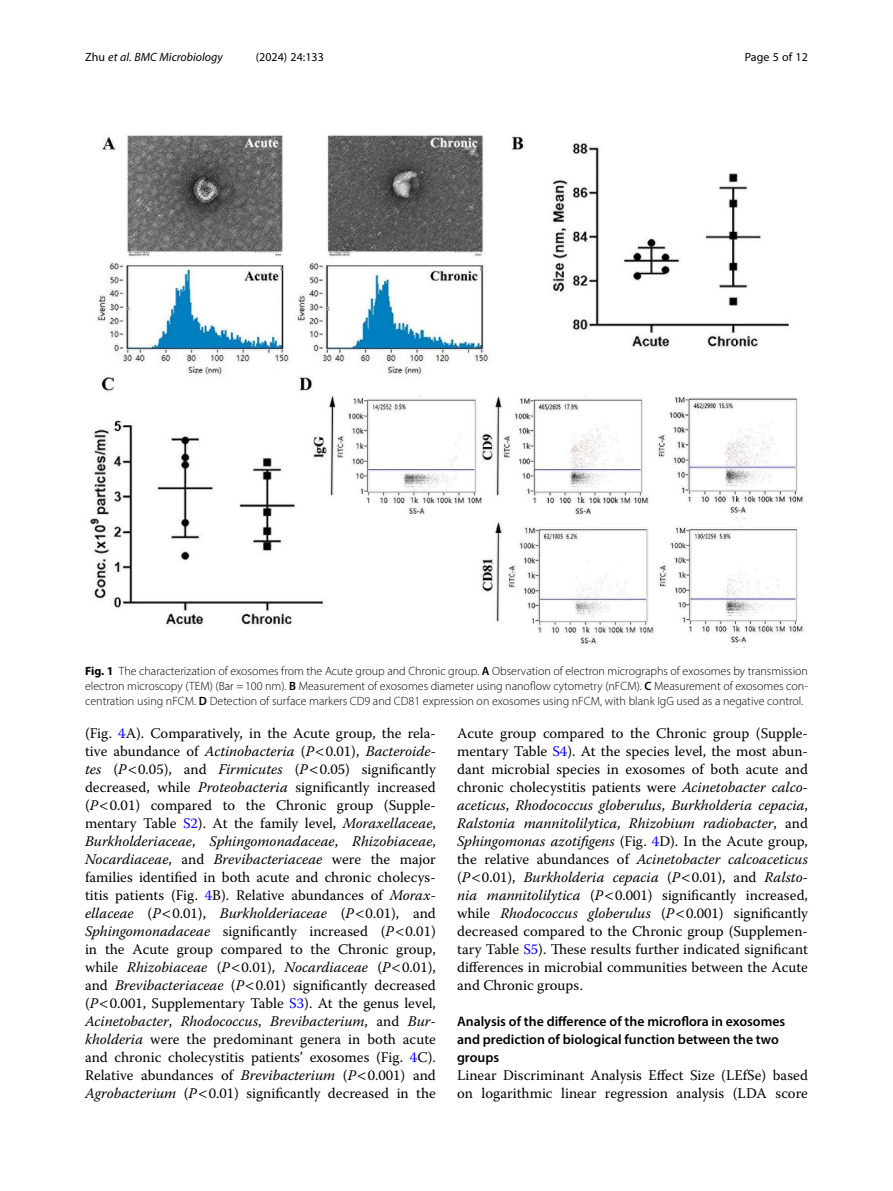
<style>
.page{position:relative;width:893px;height:1191px;background:#fff}
.page>*{position:absolute;margin:0;border:0;box-sizing:border-box;transform-origin:0 0}
.Body_Text{font:14.7px/18px "Warnock Pro";color:#000;text-align:justify}
.Head_2{font:600 13.8px/18px "Myriad Pro";color:#000}
.Figure_Caption{font:300 12px/15px "Myriad Pro";color:#000;text-align:justify}
.t1{font:italic 12px "Myriad Pro";color:#000}
.t2{font:12px "Myriad Pro";color:#000}
.s1{font-style:normal}
.s2{font-weight:700}
.s3{font-weight:600}
.s4{color:#00f}
.s5{font-style:italic}
</style>
<div class="page">
<img style="left:89px;top:134px;width:715px;height:514px">
<p class="t1" style="left:85px;top:50px;width:139px"><span class="s1">Zhu</span> et al. BMC Microbiology</p>
<p class="t2" style="left:256px;top:50px;width:70px">(2024) 24:133</p>
<p class="t2" style="left:745px;top:50px;width:65px">Page 5 of 12</p>
<p class="Figure_Caption" style="left:85px;top:663px;width:724px"><span class="s2">Fig. 1</span> The characterization of exosomes from the Acute group and Chronic group. <span class="s3">A</span> Observation of electron micrographs of exosomes by transmission electron microscopy (TEM) (Bar =100 nm). <span class="s3">B</span> Measurement of exosomes diameter using nanoflow cytometry (nFCM). <span class="s3">C</span> Measurement of exosomes con&shy;centration using nFCM. <span class="s3">D</span> Detection of surface markers CD9 and CD81 expression on exosomes using nFCM, with blank IgG used as a negative control.</p>
<p class="Body_Text" style="left:85px;top:724px;width:352px">(Fig. <span class="s4">4</span>A). Comparatively, in the Acute group, the rela&shy;tive abundance of <span class="s5">Actinobacteria</span> (<span class="s5">P</span> 0.01), <span class="s5">Bacteroide&shy;tes</span> (<span class="s5">P</span> 0.05), and <span class="s5">Firmicutes</span> (<span class="s5">P</span> 0.05) significantly decreased, while <span class="s5">Proteobacteria</span> significantly increased (<span class="s5">P</span> 0.01) compared to the Chronic group (Supple&shy;mentary Table <span class="s4">S2</span>). At the family level, <span class="s5">Moraxellaceae</span>, <span class="s5">Burkholderiaceae</span>, <span class="s5">Sphingomonadaceae</span>, <span class="s5">Rhizobiaceae</span>, <span class="s5">Nocardiaceae</span>, and <span class="s5">Brevibacteriaceae</span> were the major families identified in both acute and chronic cholecys&shy;titis patients (Fig. <span class="s4">4</span>B). Relative abundances of <span class="s5">Morax&shy;ellaceae</span> (<span class="s5">P</span> 0.01), <span class="s5">Burkholderiaceae</span> (<span class="s5">P</span> 0.01), and <span class="s5">Sphingomonadaceae</span> significantly increased (<span class="s5">P</span> 0.01) in the Acute group compared to the Chronic group, while <span class="s5">Rhizobiaceae</span> (<span class="s5">P</span> 0.01), <span class="s5">Nocardiaceae</span> (<span class="s5">P</span> 0.01), and <span class="s5">Brevibacteriaceae</span> (<span class="s5">P</span> 0.01) significantly decreased (<span class="s5">P</span> 0.001, Supplementary Table <span class="s4">S3</span>). At the genus level, <span class="s5">Acinetobacter</span>, <span class="s5">Rhodococcus</span>, <span class="s5">Brevibacterium</span>, and <span class="s5">Bur&shy;kholderia</span> were the predominant genera in both acute and chronic cholecystitis patients’ exosomes (Fig. <span class="s4">4</span>C).<br>Relative abundances of <span class="s5">Brevibacterium</span> (<span class="s5">P</span> 0.001) and <span class="s5">Agrobacterium</span> (<span class="s5">P</span> 0.01) significantly decreased in the</p>
<p class="Body_Text" style="left:457px;top:724px;width:352px">Acute group compared to the Chronic group (Supple&shy;mentary Table <span class="s4">S4</span>). At the species level, the most abun&shy;dant microbial species in exosomes of both acute and chronic cholecystitis patients were <span class="s5">Acinetobacter calco&shy;aceticus</span>, <span class="s5">Rhodococcus globerulus</span>, <span class="s5">Burkholderia cepacia</span>, <span class="s5">Ralstonia mannitolilytica</span>, <span class="s5">Rhizobium radiobacter</span>, and <span class="s5">Sphingomonas azotifigens</span> (Fig. <span class="s4">4</span>D). In the Acute group, the relative abundances of <span class="s5">Acinetobacter calcoaceticus </span>(<span class="s5">P</span> 0.01), <span class="s5">Burkholderia cepacia</span> (<span class="s5">P</span> 0.01), and <span class="s5">Ralsto&shy;nia mannitolilytica</span> (<span class="s5">P</span> 0.001) significantly increased, while <span class="s5">Rhodococcus globerulus</span> (<span class="s5">P</span> 0.001) significantly decreased compared to the Chronic group (Supplemen&shy;tary Table <span class="s4">S5</span>). These results further indicated significant differences in microbial communities between the Acute and Chronic groups.</p>
<p class="Head_2" style="left:457px;top:1012px;width:330px">Analysis of the difference of the microflora in exosomes and prediction of biological function between the two groups</p>
<p class="Body_Text" style="left:457px;top:1066px;width:352px">Linear Discriminant Analysis Effect Size (LEfSe) based on logarithmic linear regression analysis (LDA score</p>
</div>
